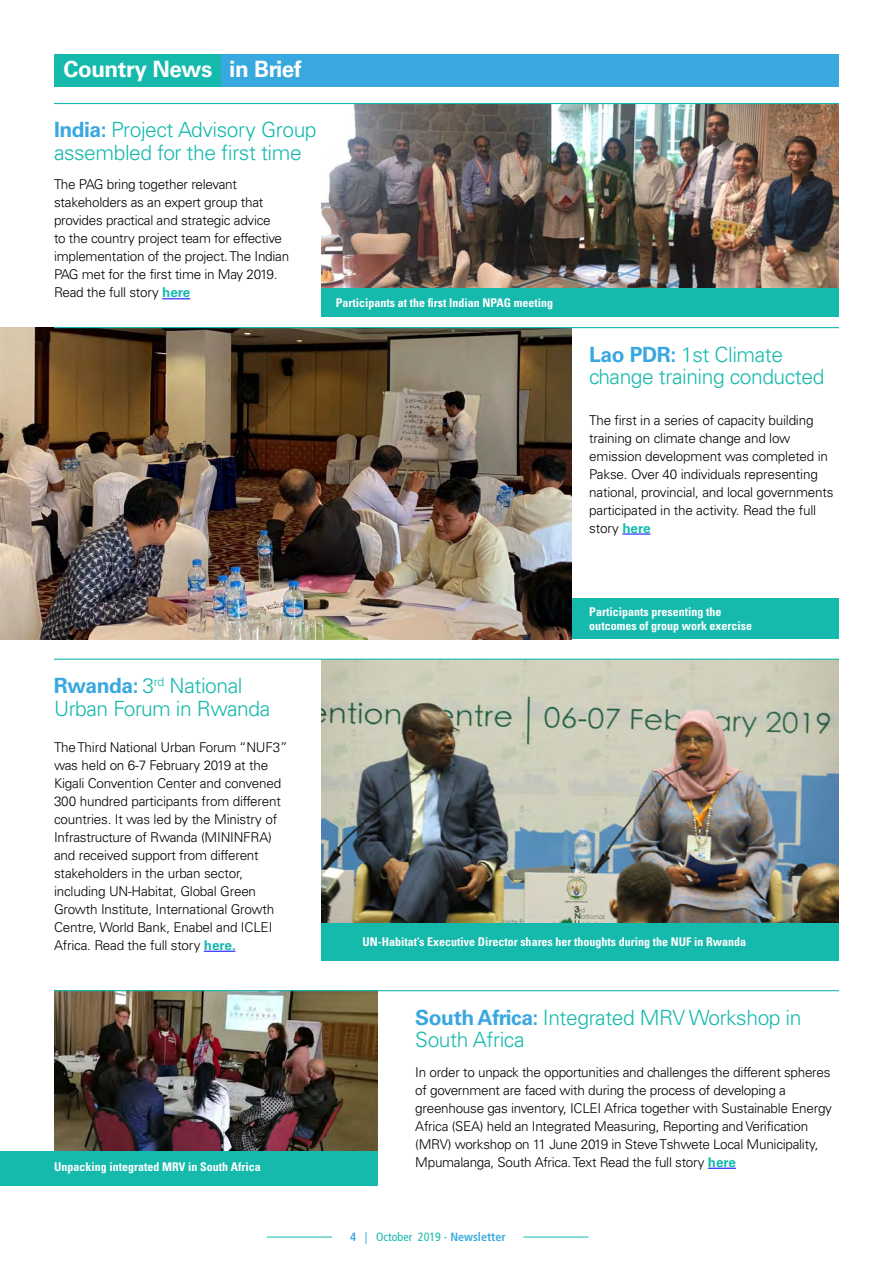
<style>
.page{position:relative;width:893px;height:1263px;background:#fff}
.page>*{position:absolute;margin:0;border:0;box-sizing:border-box;transform-origin:0 0}
.HEADLINE_2{font:700 22.5px "Univers LT Std";letter-spacing:-.02em;color:#fff}
.HEADLINE_3{font:300 21px/22.2px "Univers LT Std";letter-spacing:-.02em;color:#16baad}
.BODY_TEXT{font:300 13.5px/18px "Univers LT Std";letter-spacing:-.02em;color:#000}
.Photo_Caption{font:700 condensed 12px/14.4px "Univers LT Std";color:#fff}
.t1{font:condensed 12px "Frutiger LT Std";color:#16baad}
.s1{font-weight:700;color:#39a8df}
.s2{font-weight:700;color:#16baad}
.s3{color:#39a8df}
</style>
<div class="page">
<hr style="left:523px;top:1237px;width:65px;height:1px;background:#16baad">
<hr style="left:267px;top:1237px;width:65px;height:1px;background:#16baad">
<div style="left:322px;top:920px;width:517px;height:40px;background:#16baad"></div>
<img style="left:322px;top:660px;width:517px;height:262px">
<img style="left:54px;top:991px;width:323px;height:160px">
<div style="left:0;top:1151px;width:377px;height:35px;background:#16baad"></div>
<div style="left:549px;top:598px;width:290px;height:41px;background:#16baad"></div>
<img style="left:0;top:327px;width:571px;height:312px">
<img style="left:322px;top:104px;width:517px;height:184px">
<div style="left:322px;top:288px;width:517px;height:28px;background:#16baad"></div>
<svg style="left:162px;top:298px;width:28px;height:1px"></svg>
<div style="left:54px;top:54px;width:167px;height:33px;background:#16baad"></div>
<div style="left:221px;top:54px;width:618px;height:33px;background:#39a8df"></div>
<hr style="left:54px;top:327px;width:785px;height:1px;background:#16baad">
<hr style="left:54px;top:103px;width:785px;height:1px;background:#16baad">
<svg style="left:622px;top:534px;width:28px;height:1px"></svg>
<hr style="left:204px;top:951px;width:31px;height:1px;background:#00f">
<hr style="left:54px;top:659px;width:785px;height:1px;background:#16baad">
<hr style="left:54px;top:990px;width:785px;height:1px;background:#16baad">
<svg style="left:708px;top:1168px;width:28px;height:1px"></svg>
<p class="HEADLINE_2" style="left:63px;top:56px;width:240px">Country News in Brief</p>
<p class="HEADLINE_3" style="left:54px;top:119px;width:264px"><span class="s1">India:</span> Project Advisory Group assembled for the first time</p>
<p class="BODY_TEXT" style="left:54px;top:176px;width:237px">The PAG bring together relevant stakeholders as an expert group that provides practical and strategic advice<br>to the country project team for effective implementation of the project. The Indian PAG met for the first time in May 2019.<br>Read the full story <span class="s2">here</span></p>
<p class="Photo_Caption" style="left:336px;top:295px;width:219px">Participants at the first Indian NPAG meeting</p>
<p class="HEADLINE_3" style="left:589px;top:343px;width:237px"><span class="s1">Lao PDR:</span> 1st Climate change training conducted</p>
<p class="BODY_TEXT" style="left:589px;top:411px;width:246px">The first in a series of capacity building training on climate change and low emission development was completed in Pakse. Over 40 individuals representing national, provincial, and local governments participated in the activity. Read the full story <span class="s2">here</span></p>
<p class="HEADLINE_3" style="left:54px;top:675px;width:218px"><span class="s1">Rwanda:</span> 3<sup>rd</sup> National<br>Urban Forum in Rwanda</p>
<p class="BODY_TEXT" style="left:54px;top:738px;width:235px">The Third National Urban Forum “NUF3” was held on 6-7 February 2019 at the Kigali Convention Center and convened 300 hundred participants from different countries. It was led by the Ministry of Infrastructure of Rwanda (MININFRA) and received support from different stakeholders in the urban sector, including UN-Habitat, Global Green Growth Institute, International Growth Centre, World Bank, Enabel and ICLEI Africa. Read the full story <span class="s2">here.</span></p>
<p class="Photo_Caption" style="left:54px;top:1159px;width:208px">Unpacking integrated MRV in South Africa</p>
<p class="Photo_Caption" style="left:589px;top:604px;width:164px">Participants presenting the outcomes of group work exercise</p>
<p class="Photo_Caption" style="left:363px;top:935px;width:385px">UN-Habitat’s Executive Director shares her thoughts during the NUF in Rwanda</p>
<p class="HEADLINE_3" style="left:415px;top:1006px;width:388px"><span class="s1">South Africa:</span> Integrated MRV Workshop in<br>South Africa</p>
<p class="BODY_TEXT" style="left:415px;top:1063px;width:418px">In order to unpack the opportunities and challenges the different spheres of government are faced with during the process of developing a greenhouse gas inventory, ICLEI Africa together with Sustainable Energy Africa (SEA) held an Integrated Measuring, Reporting and Verification (MRV) workshop on 11 June 2019 in Steve Tshwete Local Municipality, Mpumalanga, South Africa. Text Read the full story <span class="s2">here</span></p>
<p class="t1" style="left:350px;top:1229px;width:157px"><span class="s1">4</span> <span class="s3">|</span> October 2019 - <span class="s1">Newsletter</span></p>
</div>
